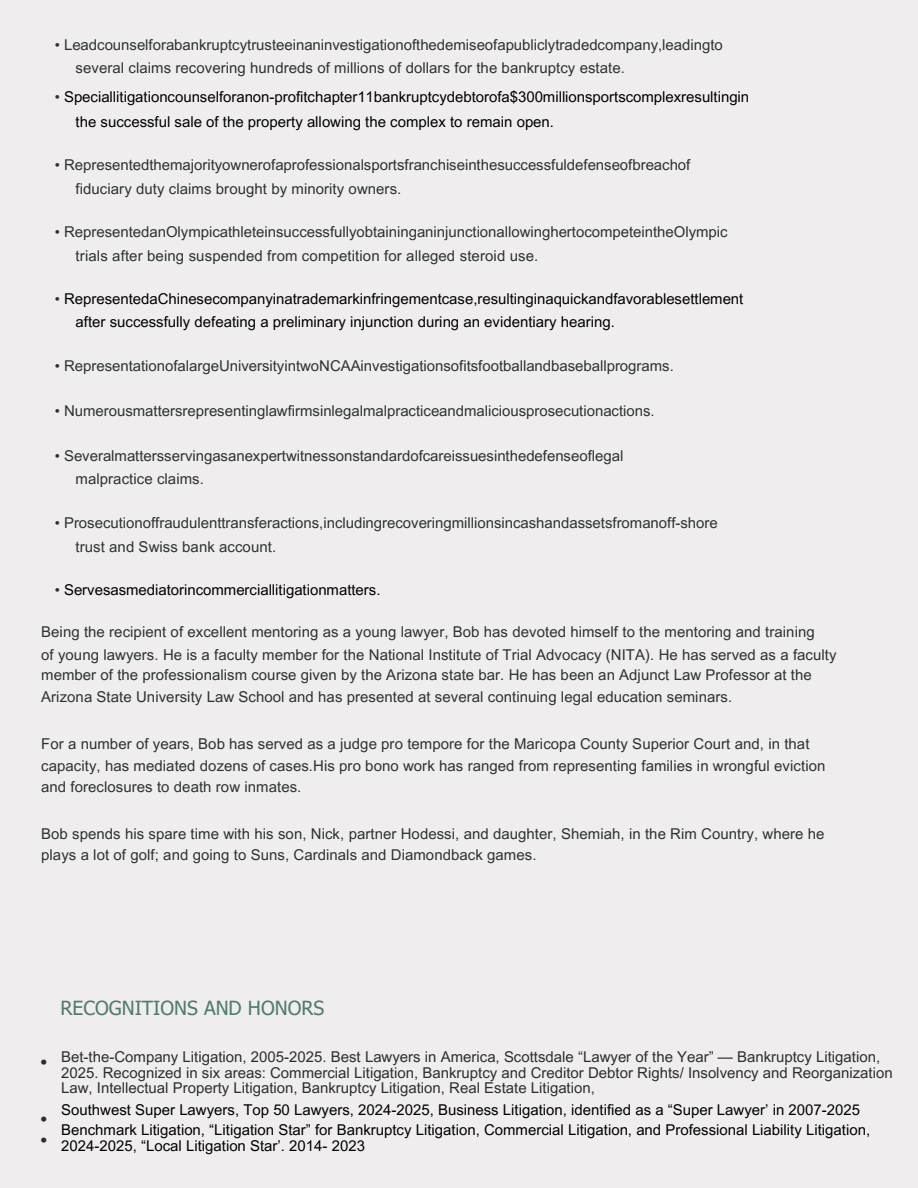
<style>
.page{position:relative;width:918px;height:1188px;background:#efeded}
.page>*{position:absolute;margin:0;border:0;box-sizing:border-box;transform-origin:0 0}
.t1{font:19.35px "Tahoma";color:#507b6e}
.t2{font:14.85px/21.3px "Arial MT Pro";letter-spacing:.005em;color:#2b3133}
.t3{font:14.85px/20.2px "Arial MT Pro";color:#000}
.t4{font:14.85px/15.8px "Arial MT Pro";color:#2b2d2f}
.t5{font:14.85px/21.3px "Tahoma";color:#2b2d2f}
.s1{color:#2b3133}
</style>
<div class="page">
<p class="t2" style="left:55px;top:36px;width:670px">• Leadcounselforabankruptcytrusteeinaninvestigationofthedemiseofapubliclytradedcompany,leadingto</p>
<p class="t2" style="left:76px;top:59px;width:551px">several claims recovering hundreds of millions of dollars for the bankruptcy estate.</p>
<p class="t3" style="left:55px;top:89px;width:696px"><span class="s1">•</span> Speciallitigationcounselforanon-profitchapter11bankruptcydebtorofa$300millionsportscomplexresultingin</p>
<p class="t3" style="left:76px;top:113px;width:480px">the successful sale of the property allowing the complex to remain open.</p>
<p class="t2" style="left:55px;top:156px;width:637px">• Representedthemajorityownerofaprofessionalsportsfranchiseinthesuccessfuldefenseofbreachof</p>
<p class="t2" style="left:76px;top:180px;width:327px">fiduciary duty claims brought by minority owners.</p>
<p class="t2" style="left:55px;top:223px;width:674px">• RepresentedanOlympicathleteinsuccessfullyobtaininganinjunctionallowinghertocompeteintheOlympic</p>
<p class="t2" style="left:76px;top:247px;width:464px">trials after being suspended from competition for alleged steroid use.</p>
<p class="t3" style="left:55px;top:290px;width:690px"><span class="s1">•</span> RepresentedaChinesecompanyinatrademarkinfringementcase,resultinginaquickandfavorablesettlement</p>
<p class="t3" style="left:76px;top:314px;width:541px">after successfully defeating a preliminary injunction during an evidentiary hearing.</p>
<p class="t2" style="left:55px;top:357px;width:621px">• RepresentationofalargeUniversityintwoNCAAinvestigationsofitsfootballandbaseballprograms.</p>
<p class="t2" style="left:55px;top:402px;width:601px">• Numerousmattersrepresentinglawfirmsinlegalmalpracticeandmaliciousprosecutionactions.</p>
<p class="t2" style="left:55px;top:447px;width:570px">• Severalmattersservingasanexpertwitnessonstandardofcareissuesinthedefenseoflegal</p>
<p class="t2" style="left:76px;top:470px;width:130px">malpractice claims.</p>
<p class="t2" style="left:55px;top:514px;width:665px">• Prosecutionoffraudulenttransferactions,includingrecoveringmillionsincashandassetsfromanoff-shore</p>
<p class="t2" style="left:76px;top:538px;width:202px">trust and Swiss bank account.</p>
<p class="t3" style="left:55px;top:581px;width:327px"><span class="s1">•</span> Servesasmediatorincommerciallitigationmatters.</p>
<p class="t2" style="left:41px;top:623px;width:775px">Being the recipient of excellent mentoring as a young lawyer, Bob has devoted himself to the mentoring and training</p>
<h1 class="t2" style="left:41px;top:646px;width:797px">of young lawyers. He is a faculty member for the National Institute of Trial Advocacy (NITA). He has served as a faculty</h1>
<p class="t2" style="left:41px;top:666px;width:772px">member of the professionalism course given by the Arizona state bar. He has been an Adjunct Law Professor at the</p>
<p class="t2" style="left:41px;top:688px;width:692px">Arizona State University Law School and has presented at several continuing legal education seminars.</p>
<p class="t2" style="left:41px;top:735px;width:786px">For a number of years, Bob has served as a judge pro tempore for the Maricopa County Superior Court and, in that capacity, has mediated dozens of cases.His pro bono work has ranged from representing families in wrongful eviction</p>
<p class="t2" style="left:41px;top:778px;width:262px">and foreclosures to death row inmates.</p>
<p class="t2" style="left:41px;top:825px;width:785px">Bob spends his spare time with his son, Nick, partner Hodessi, and daughter, Shemiah, in the Rim Country, where he plays a lot of golf; and going to Suns, Cardinals and Diamondback games.</p>
<p class="t5" style="left:40px;top:1051px;width:8px">•</p>
<p class="t5" style="left:40px;top:1107px;width:8px">• •</p>
<h1 class="t1" style="left:60px;top:995px;width:265px">RECOGNITIONS AND HONORS</h1>
<p class="t4" style="left:61px;top:1051px;width:833px">Bet-the-Company Litigation, 2005-2025. Best Lawyers in America, Scottsdale “Lawyer of the Year” — Bankruptcy Litigation,<br>2025. Recognized in six areas: Commercial Litigation, Bankruptcy and Creditor Debtor Rights/ Insolvency and Reorganization<br>Law, Intellectual Property Litigation, Bankruptcy Litigation, Real Estate Litigation,</p>
<p class="t3" style="left:61px;top:1101px;width:811px">Southwest Super Lawyers, Top 50 Lawyers, 2024-2025, Business Litigation, identified as a “Super Lawyer’ in 2007-2025<br>Benchmark Litigation, “Litigation Star” for Bankruptcy Litigation, Commercial Litigation, and Professional Liability Litigation,</p>
<p class="t3" style="left:61px;top:1137px;width:305px">2024-2025, “Local Litigation Star’. 2014- 2023</p>
</div>
